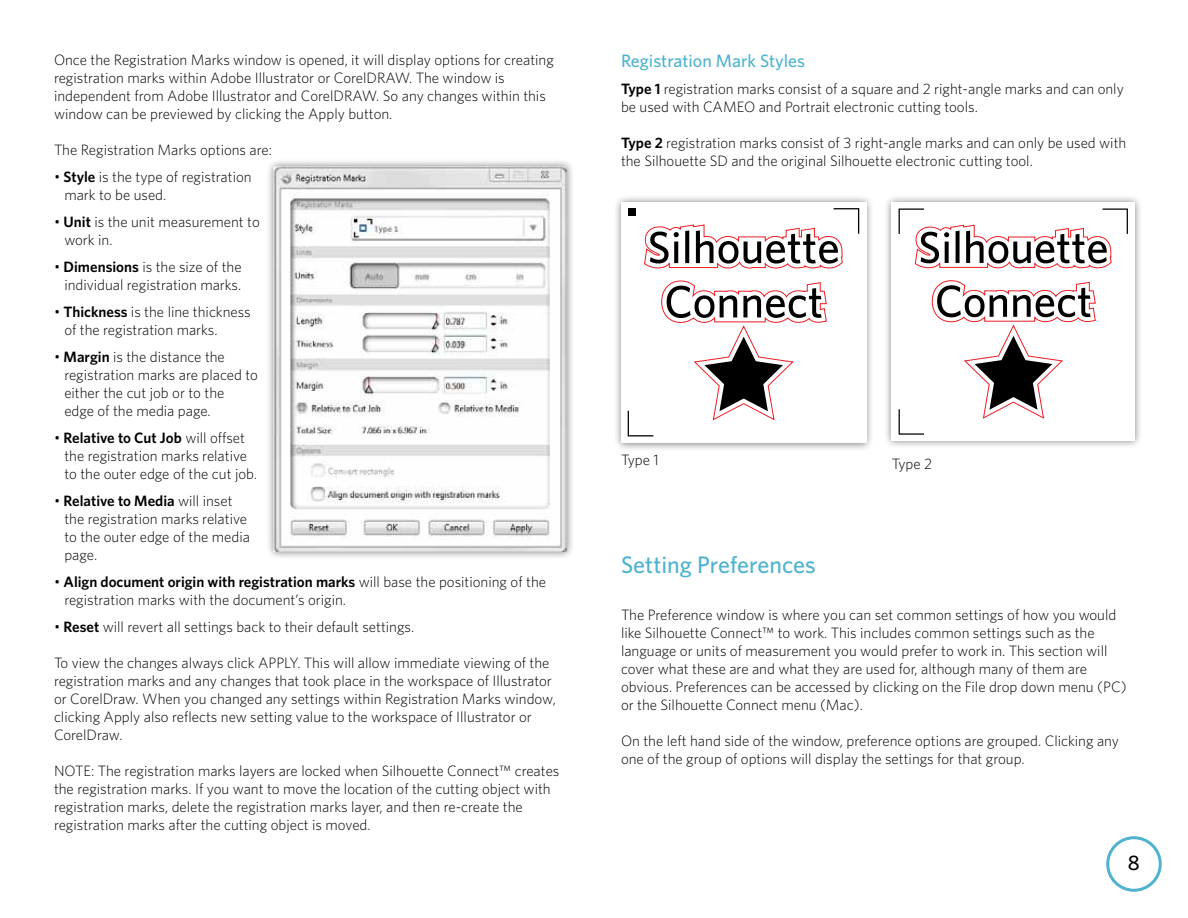
<style>
.page{position:relative;width:1188px;height:918px;background:#fff}
.page>*{position:absolute;margin:0;border:0;box-sizing:border-box;transform-origin:0 0}
.t1{font:500 24px "Whitney";color:#4fb3cf}
.t2{font:500 21px "Whitney";color:#000}
.t3{font:500 18px "Whitney";color:#4fb3cf}
.t4{font:300 15px/18px "Whitney";color:#000}
.s1{font-weight:600}
</style>
<div class="page">
<div style="left:1106px;top:836px;width:56px;height:56px;border:3px solid #4fb3cf;border-radius:50%"></div>
<div style="left:266px;top:159px;width:309px;height:401px;background:#000;opacity:.5"></div>
<img style="left:274px;top:167px;width:293px;height:384px">
<div style="left:883px;top:194px;width:260px;height:255px;background:#000;opacity:.5"></div>
<div style="left:892px;top:202px;width:243px;height:239px;background:#fff"></div>
<svg style="left:932px;top:280px;width:164px;height:139px"></svg>
<svg style="left:899px;top:409px;width:25px;height:26px"></svg>
<svg style="left:899px;top:209px;width:229px;height:59px"></svg>
<div style="left:613px;top:194px;width:262px;height:257px;background:#000;opacity:.5"></div>
<div style="left:621px;top:202px;width:245px;height:241px;background:#fff"></div>
<svg style="left:661px;top:281px;width:166px;height:139px"></svg>
<svg style="left:644px;top:208px;width:215px;height:60px"></svg>
<svg style="left:628px;top:411px;width:25px;height:25px"></svg>
<div style="left:628px;top:208px;width:7px;height:8px;background:#000"></div>
<p class="t4" style="left:54px;top:51px;width:501px">Once the Registration Marks window is opened, it will display options for creating registration marks within Adobe Illustrator or CorelDRAW. The window is independent from Adobe Illustrator and CorelDRAW. So any changes within this window can be previewed by clicking the Apply button.</p>
<p class="t4" style="left:54px;top:141px;width:220px">The Registration Marks options are:</p>
<p class="t4" style="left:64px;top:168px;width:189px;text-indent:-10px">• <span class="s1">Style</span> is the type of registration mark to be used.</p>
<p class="t4" style="left:64px;top:213px;width:197px;text-indent:-10px">• <span class="s1">Unit</span> is the unit measurement to work in.</p>
<p class="t4" style="left:54px;top:258px;width:189px;text-align:right">• <span class="s1">Dimensions</span> is the size of the individual registration marks.</p>
<p class="t4" style="left:64px;top:303px;width:188px;text-indent:-10px">• <span class="s1">Thickness</span> is the line thickness of the registration marks.</p>
<p class="t4" style="left:64px;top:348px;width:195px;text-indent:-10px">• <span class="s1">Margin</span> is the distance the registration marks are placed to either the cut job or to the<br>edge of the media page.</p>
<p class="t4" style="left:64px;top:429px;width:194px;text-indent:-10px">• <span class="s1">Relative to Cut Job</span> will offset the registration marks relative to the outer edge of the cut job.</p>
<p class="t4" style="left:64px;top:492px;width:187px;text-indent:-10px">• <span class="s1">Relative to Media</span> will inset the registration marks relative to the outer edge of the media page.</p>
<p class="t4" style="left:64px;top:573px;width:483px;text-indent:-10px">• <span class="s1">Align document origin with registration marks</span> will base the positioning of the registration marks with the document’s origin.</p>
<p class="t4" style="left:54px;top:618px;width:362px">• <span class="s1">Reset</span> will revert all settings back to their default settings.</p>
<p class="t4" style="left:54px;top:654px;width:503px">To view the changes always click APPLY. This will allow immediate viewing of the registration marks and any changes that took place in the workspace of Illustrator or CorelDraw. When you changed any settings within Registration Marks window, clicking Apply also reflects new setting value to the workspace of Illustrator or CorelDraw.</p>
<p class="t4" style="left:54px;top:762px;width:507px">NOTE: The registration marks layers are locked when Silhouette Connect™ creates the registration marks. If you want to move the location of the cutting object with registration marks, delete the registration marks layer, and then re-create the registration marks after the cutting object is moved.</p>
<p class="t3" style="left:621px;top:50px;width:186px">Registration Mark Styles</p>
<p class="t4" style="left:621px;top:80px;width:504px"><span class="s1">Type 1</span> registration marks consist of a square and 2 right-angle marks and can only be used with CAMEO and Portrait electronic cutting tools.</p>
<p class="t4" style="left:621px;top:134px;width:507px"><span class="s1">Type 2</span> registration marks consist of 3 right-angle marks and can only be used with the Silhouette SD and the original Silhouette electronic cutting tool.</p>
<p class="t4" style="left:621px;top:450px;width:39px">Type 1</p>
<p class="t4" style="left:892px;top:455px;width:42px">Type 2</p>
<h1 class="t1" style="left:621px;top:550px;width:196px">Setting Preferences</h1>
<p class="t4" style="left:621px;top:605px;width:507px">The Preference window is where you can set common settings of how you would like Silhouette Connect™ to work. This includes common settings such as the language or units of measurement you would prefer to work in. This section will cover what these are and what they are used for, although many of them are obvious. Preferences can be accessed by clicking on the File drop down menu (PC) or the Silhouette Connect menu (Mac).</p>
<p class="t4" style="left:621px;top:731px;width:500px">On the left hand side of the window, preference options are grouped. Clicking any one of the group of options will display the settings for that group.</p>
<h2 class="t2" style="left:1128px;top:850px;width:13px">8</h2>
</div>
